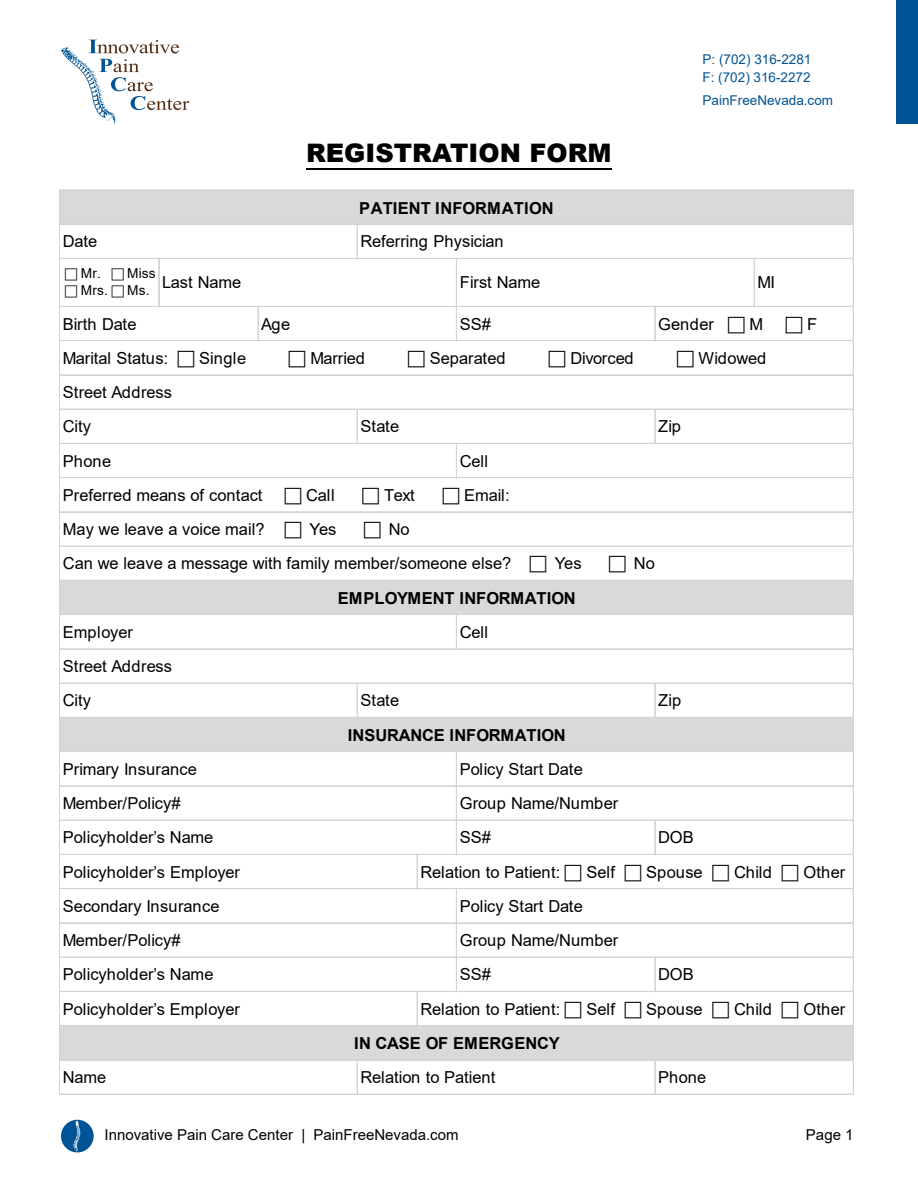
<style>
.page{position:relative;width:918px;height:1188px;background:#fff}
.page>*{position:absolute;margin:0;border:0;box-sizing:border-box;transform-origin:0 0}
.t1{font:900 25.5px "Arial";color:#000}
.t2{font:16.5px/34.2px "Arial";color:#000}
.t3{font:700 16.5px "Arial";color:#000}
.t4{font:15px "Arial";color:#000}
.t5{font:13.65px/16.5px "Arial";letter-spacing:.015em;color:#000}
.t6{font:13.5px/18px "Arial";color:#005495}
</style>
<div class="page">
<div style="left:61px;top:1120px;width:33px;height:32px;background:#005495;border-radius:50%"></div>
<svg style="left:74px;top:1121px;width:7px;height:31px"></svg>
<hr style="left:306px;top:169px;width:306px;height:1px;background:#000">
<div style="left:60px;top:191px;width:794px;height:34px;background:#d9d9d9"></div>
<div style="left:60px;top:580px;width:794px;height:35px;background:#d9d9d9"></div>
<div style="left:60px;top:717px;width:794px;height:35px;background:#d9d9d9"></div>
<div style="left:60px;top:1026px;width:794px;height:35px;background:#d9d9d9"></div>
<hr style="left:60px;top:190px;width:794px;height:1px;background:#d4d4d4">
<hr style="left:60px;top:224px;width:794px;height:1px;background:#d4d4d4">
<hr style="left:60px;top:258px;width:794px;height:1px;background:#d4d4d4">
<hr style="left:60px;top:306px;width:794px;height:1px;background:#d4d4d4">
<hr style="left:60px;top:340px;width:794px;height:1px;background:#d4d4d4">
<hr style="left:60px;top:341px;width:794px;height:1px;background:#d4d4d4">
<hr style="left:60px;top:375px;width:794px;height:1px;background:#d4d4d4">
<hr style="left:357px;top:225px;width:1px;height:34px;background:#d4d4d4">
<hr style="left:655px;top:307px;width:1px;height:34px;background:#d4d4d4">
<hr style="left:60px;top:409px;width:794px;height:1px;background:#d4d4d4">
<hr style="left:456px;top:259px;width:1px;height:82px;background:#d4d4d4">
<hr style="left:60px;top:443px;width:794px;height:1px;background:#d4d4d4">
<hr style="left:60px;top:477px;width:794px;height:1px;background:#d4d4d4">
<hr style="left:60px;top:478px;width:794px;height:1px;background:#d4d4d4">
<hr style="left:60px;top:512px;width:794px;height:1px;background:#d4d4d4">
<hr style="left:60px;top:546px;width:794px;height:1px;background:#d4d4d4">
<hr style="left:60px;top:580px;width:794px;height:1px;background:#d4d4d4">
<hr style="left:456px;top:444px;width:1px;height:34px;background:#d4d4d4">
<hr style="left:60px;top:614px;width:794px;height:1px;background:#d4d4d4">
<hr style="left:60px;top:615px;width:794px;height:1px;background:#d4d4d4">
<hr style="left:60px;top:649px;width:794px;height:1px;background:#d4d4d4">
<hr style="left:357px;top:410px;width:1px;height:34px;background:#d4d4d4">
<hr style="left:655px;top:410px;width:1px;height:34px;background:#d4d4d4">
<hr style="left:60px;top:683px;width:794px;height:1px;background:#d4d4d4">
<hr style="left:60px;top:717px;width:794px;height:1px;background:#d4d4d4">
<hr style="left:456px;top:615px;width:1px;height:34px;background:#d4d4d4">
<hr style="left:60px;top:751px;width:794px;height:1px;background:#d4d4d4">
<hr style="left:60px;top:752px;width:794px;height:1px;background:#d4d4d4">
<hr style="left:60px;top:786px;width:794px;height:1px;background:#d4d4d4">
<hr style="left:655px;top:684px;width:1px;height:34px;background:#d4d4d4">
<hr style="left:60px;top:820px;width:794px;height:1px;background:#d4d4d4">
<hr style="left:357px;top:684px;width:1px;height:34px;background:#d4d4d4">
<hr style="left:60px;top:854px;width:794px;height:1px;background:#d4d4d4">
<hr style="left:456px;top:752px;width:1px;height:103px;background:#d4d4d4">
<hr style="left:60px;top:888px;width:794px;height:1px;background:#d4d4d4">
<hr style="left:60px;top:889px;width:794px;height:1px;background:#d4d4d4">
<hr style="left:60px;top:923px;width:794px;height:1px;background:#d4d4d4">
<hr style="left:655px;top:821px;width:1px;height:34px;background:#d4d4d4">
<hr style="left:60px;top:957px;width:794px;height:1px;background:#d4d4d4">
<hr style="left:417px;top:855px;width:1px;height:34px;background:#d4d4d4">
<hr style="left:60px;top:991px;width:794px;height:1px;background:#d4d4d4">
<hr style="left:60px;top:1025px;width:794px;height:1px;background:#d4d4d4">
<hr style="left:60px;top:1026px;width:794px;height:1px;background:#d4d4d4">
<hr style="left:417px;top:992px;width:1px;height:34px;background:#d4d4d4">
<hr style="left:655px;top:958px;width:1px;height:34px;background:#d4d4d4">
<hr style="left:60px;top:1060px;width:794px;height:1px;background:#d4d4d4">
<hr style="left:59px;top:190px;width:1px;height:905px;background:#d4d4d4">
<hr style="left:158px;top:259px;width:1px;height:48px;background:#d4d4d4">
<hr style="left:159px;top:259px;width:1px;height:48px;background:#d4d4d4">
<hr style="left:258px;top:307px;width:1px;height:34px;background:#d4d4d4">
<hr style="left:357px;top:1061px;width:1px;height:33px;background:#d4d4d4">
<hr style="left:456px;top:889px;width:1px;height:103px;background:#d4d4d4">
<hr style="left:655px;top:1061px;width:1px;height:34px;background:#d4d4d4">
<hr style="left:754px;top:259px;width:1px;height:48px;background:#d4d4d4">
<hr style="left:60px;top:1094px;width:794px;height:1px;background:#d4d4d4">
<hr style="left:853px;top:191px;width:1px;height:904px;background:#d4d4d4">
<div style="left:896px;top:0;width:22px;height:124px;background:#005495"></div>
<svg style="left:61px;top:40px;width:128px;height:84px"></svg>
<h1 class="t1" style="left:306px;top:134px;width:307px">REGISTRATION FORM</h1>
<p class="t3" style="left:359px;top:196px;width:196px">PATIENT INFORMATION</p>
<p class="t2" style="left:63px;top:224px;width:36px">Date</p>
<p class="t2" style="left:361px;top:224px;width:145px">Referring Physician</p>
<p class="t6" style="left:703px;top:50px;width:110px">P: (702) 316-2281<br>F: (702) 316-2272</p>
<p class="t6" style="left:703px;top:91px;width:132px">PainFreeNevada.com</p>
<p class="t5" style="left:81px;top:265px;width:29px">Mr.<br>Mrs.</p>
<p class="t2" style="left:757px;top:265px;width:19px">MI</p>
<p class="t5" style="left:127px;top:265px;width:30px">Miss<br>Ms.</p>
<p class="t2" style="left:162px;top:265px;width:81px">Last Name</p>
<p class="t2" style="left:460px;top:265px;width:82px">First Name</p>
<p class="t2" style="left:63px;top:307px;width:75px">Birth Date</p>
<p class="t2" style="left:261px;top:307px;width:31px">Age</p>
<p class="t2" style="left:460px;top:307px;width:33px">SS#</p>
<p class="t2" style="left:658px;top:307px;width:57px">Gender</p>
<p class="t2" style="left:749px;top:307px;width:15px">M</p>
<p class="t2" style="left:807px;top:307px;width:12px">F</p>
<p class="t2" style="left:63px;top:341px;width:107px">Marital Status:</p>
<p class="t2" style="left:199px;top:341px;width:48px">Single</p>
<p class="t2" style="left:310px;top:341px;width:56px">Married</p>
<p class="t2" style="left:430px;top:341px;width:77px">Separated</p>
<p class="t2" style="left:570px;top:341px;width:65px">Divorced</p>
<p class="t2" style="left:699px;top:341px;width:69px">Widowed</p>
<p class="t2" style="left:63px;top:375px;width:111px">Street Address<br>City</p>
<p class="t2" style="left:361px;top:409px;width:40px">State</p>
<p class="t2" style="left:658px;top:409px;width:24px">Zip</p>
<p class="t2" style="left:63px;top:444px;width:50px">Phone</p>
<p class="t2" style="left:460px;top:444px;width:30px">Cell</p>
<p class="t2" style="left:63px;top:478px;width:201px">Preferred means of contact</p>
<p class="t2" style="left:306px;top:478px;width:30px">Call</p>
<p class="t2" style="left:384px;top:478px;width:32px">Text</p>
<p class="t2" style="left:464px;top:478px;width:47px">Email:</p>
<p class="t2" style="left:63px;top:512px;width:203px">May we leave a voice mail?</p>
<p class="t2" style="left:310px;top:512px;width:28px">Yes</p>
<p class="t2" style="left:389px;top:512px;width:23px">No</p>
<p class="t2" style="left:63px;top:546px;width:450px">Can we leave a message with family member/someone else?</p>
<p class="t2" style="left:555px;top:546px;width:28px">Yes</p>
<p class="t2" style="left:634px;top:546px;width:23px">No</p>
<p class="t3" style="left:338px;top:586px;width:239px">EMPLOYMENT INFORMATION</p>
<p class="t2" style="left:63px;top:615px;width:72px">Employer</p>
<p class="t2" style="left:460px;top:615px;width:30px">Cell</p>
<p class="t2" style="left:63px;top:649px;width:111px">Street Address<br>City</p>
<p class="t2" style="left:63px;top:752px;width:152px">Primary Insurance<br>Member/Policy#<br>Policyholder’s Name</p>
<p class="t2" style="left:361px;top:683px;width:40px">State</p>
<p class="t2" style="left:658px;top:683px;width:24px">Zip</p>
<p class="t3" style="left:348px;top:723px;width:220px">INSURANCE INFORMATION</p>
<p class="t2" style="left:460px;top:752px;width:125px">Policy Start Date</p>
<p class="t2" style="left:460px;top:786px;width:160px">Group Name/Number</p>
<p class="t2" style="left:460px;top:820px;width:33px">SS#</p>
<p class="t2" style="left:658px;top:820px;width:37px">DOB</p>
<p class="t2" style="left:63px;top:855px;width:179px">Policyholder’s Employer</p>
<p class="t2" style="left:421px;top:855px;width:141px">Relation to Patient:</p>
<p class="t2" style="left:586px;top:855px;width:30px">Self</p>
<p class="t2" style="left:646px;top:855px;width:58px">Spouse</p>
<p class="t2" style="left:734px;top:855px;width:40px">Child</p>
<p class="t2" style="left:803px;top:855px;width:43px">Other</p>
<p class="t2" style="left:63px;top:889px;width:158px">Secondary Insurance</p>
<p class="t2" style="left:460px;top:889px;width:125px">Policy Start Date</p>
<p class="t2" style="left:63px;top:923px;width:119px">Member/Policy#</p>
<p class="t2" style="left:460px;top:923px;width:160px">Group Name/Number</p>
<p class="t2" style="left:63px;top:957px;width:179px">Policyholder’s Name<br>Policyholder’s Employer</p>
<p class="t2" style="left:460px;top:957px;width:33px">SS#</p>
<p class="t2" style="left:658px;top:957px;width:37px">DOB</p>
<p class="t2" style="left:420px;top:992px;width:141px">Relation to Patient:</p>
<p class="t2" style="left:586px;top:992px;width:30px">Self</p>
<p class="t2" style="left:646px;top:992px;width:58px">Spouse</p>
<p class="t2" style="left:734px;top:992px;width:40px">Child</p>
<p class="t2" style="left:803px;top:992px;width:43px">Other</p>
<p class="t3" style="left:354px;top:1031px;width:207px">IN CASE OF EMERGENCY</p>
<p class="t2" style="left:63px;top:1060px;width:45px">Name</p>
<p class="t2" style="left:360px;top:1060px;width:137px">Relation to Patient</p>
<p class="t2" style="left:658px;top:1060px;width:50px">Phone</p>
<p class="t4" style="left:105px;top:1125px;width:356px">Innovative Pain Care Center | PainFreeNevada.com</p>
<p class="t4" style="left:806px;top:1125px;width:49px">Page 1</p>
</div>
